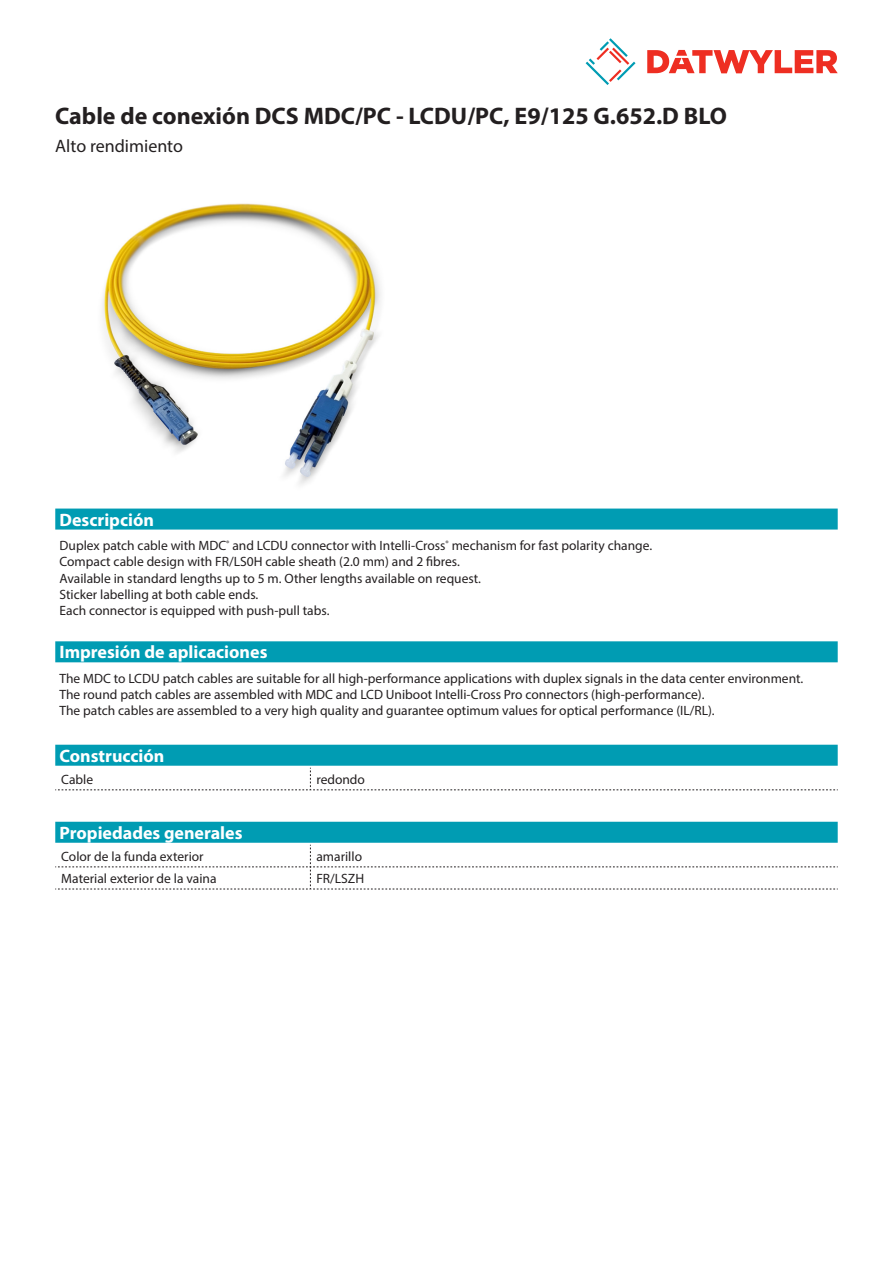
<style>
.page{position:relative;width:893px;height:1263px;background:#fff}
.page>*{position:absolute;margin:0;border:0;box-sizing:border-box;transform-origin:0 0}
.Product_Head{font:700 24px "Myriad Pro";color:#231f20}
.Standard_Head_Proper{font:700 18px "Myriad Pro";color:#fff}
.SubHead{font:18px "Myriad Pro";color:#231f20}
.Standard_text{font:13.5px/16.2px "Myriad Pro";color:#231f20}
.myriad_light_propert{font:13.5px "Myriad Pro";color:#231f20}
</style>
<div class="page">
<svg style="left:586px;top:38px;width:49px;height:47px"></svg>
<svg style="left:647px;top:50px;width:191px;height:23px"></svg>
<div style="left:55px;top:745px;width:783px;height:21px;background:#009cb3"></div>
<svg style="left:55px;top:768px;width:783px;height:22px"></svg>
<img style="left:102px;top:203px;width:279px;height:282px">
<div style="left:55px;top:508px;width:783px;height:21px;background:#009cb3"></div>
<div style="left:55px;top:641px;width:783px;height:21px;background:#009cb3"></div>
<div style="left:55px;top:822px;width:783px;height:21px;background:#009cb3"></div>
<svg style="left:55px;top:845px;width:783px;height:45px"></svg>
<p class="Product_Head" style="left:55px;top:101px;width:673px">Cable de conexión DCS MDC/PC - LCDU/PC, E9/125 G.652.D BLO</p>
<p class="SubHead" style="left:55px;top:135px;width:129px">Alto rendimiento</p>
<p class="Standard_Head_Proper" style="left:60px;top:508px;width:96px">Descripción</p>
<p class="Standard_text" style="left:60px;top:537px;width:594px">Duplex patch cable with MDC<sup>®</sup> and LCDU connector with Intelli-Cross<sup>®</sup> mechanism for fast polarity change.<br>Compact cable design with FR/LS0H cable sheath (2.0 mm) and 2 fibres.<br>Available in standard lengths up to 5 m. Other lengths available on request.<br>Sticker labelling at both cable ends.<br>Each connector is equipped with push-pull tabs.</p>
<p class="Standard_Head_Proper" style="left:60px;top:640px;width:209px">Impresión de aplicaciones</p>
<p class="Standard_text" style="left:60px;top:670px;width:745px">The MDC to LCDU patch cables are suitable for all high-performance applications with duplex signals in the data center environment.<br>The round patch cables are assembled with MDC and LCD Uniboot Intelli-Cross Pro connectors (high-performance).<br>The patch cables are assembled to a very high quality and guarantee optimum values for optical performance (IL/RL).</p>
<p class="Standard_Head_Proper" style="left:60px;top:744px;width:106px">Construcción</p>
<p class="myriad_light_propert" style="left:61px;top:771px;width:33px">Cable</p>
<p class="myriad_light_propert" style="left:316px;top:771px;width:50px">redondo</p>
<p class="Standard_Head_Proper" style="left:60px;top:821px;width:184px">Propiedades generales</p>
<p class="myriad_light_propert" style="left:61px;top:848px;width:144px">Color de la funda exterior</p>
<p class="myriad_light_propert" style="left:316px;top:848px;width:47px">amarillo</p>
<p class="myriad_light_propert" style="left:61px;top:870px;width:157px">Material exterior de la vaina</p>
<p class="myriad_light_propert" style="left:316px;top:870px;width:49px">FR/LSZH</p>
</div>
